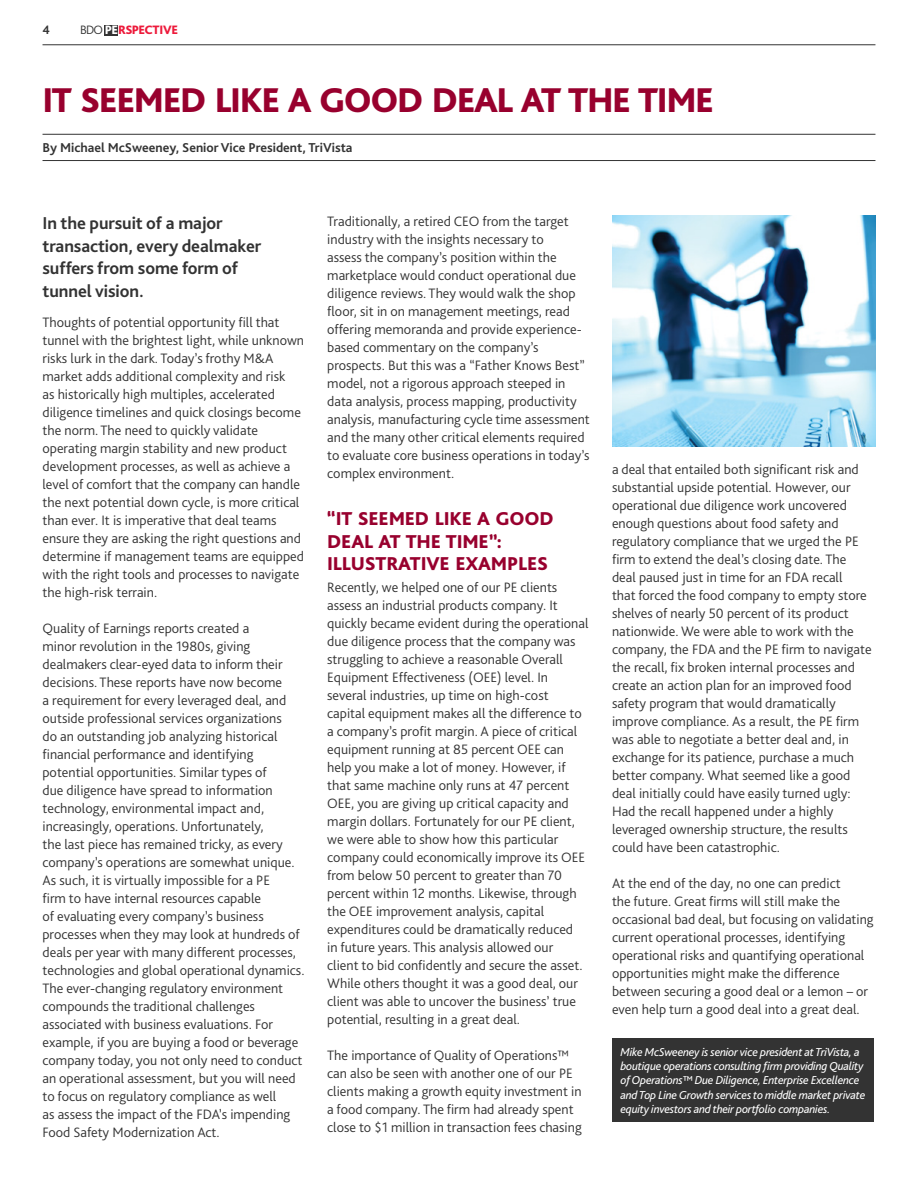
<style>
.page{position:relative;width:918px;height:1188px;background:#fff}
.page>*{position:absolute;margin:0;border:0;box-sizing:border-box;transform-origin:0 0}
.t1{font:800 36px "Bliss Pro";letter-spacing:-.04em;color:#98002e}
.t2{font:800 19.5px/22.5px "Bliss Pro";letter-spacing:-.01em;color:#98002e}
.t3{font:700 18px/22.5px "Bliss Pro";letter-spacing:-.005em;color:#333}
.t4{font:300 14.25px/18px "Bliss Pro";color:#333}
.t5{font:700 13.5px "Bliss Pro";color:#333}
.t6{font:800 12.75px "Bliss Pro";letter-spacing:-.03em;color:#ed1a3b}
.t7{font:700 12.75px "Bliss Pro";color:#333}
.t8{font:italic 12px/14.2px "Bliss Pro";letter-spacing:-.02em;color:#fff}
.s1{font-weight:300;color:#333}
.s2{color:#fff}
</style>
<div class="page">
<div style="left:105px;top:25px;width:13px;height:10px;background:#333"></div>
<hr style="left:43px;top:44px;width:832px;height:1px;background:#333">
<div style="left:612px;top:1038px;width:262px;height:83px;background:#333"></div>
<hr style="left:43px;top:134px;width:832px;height:1px;background:#333">
<hr style="left:43px;top:160px;width:832px;height:1px;background:#333">
<img style="left:612px;top:215px;width:263px;height:231px">
<p class="t7" style="left:43px;top:22px;width:9px">4</p>
<p class="t6" style="left:80px;top:22px;width:99px"><span class="s1">BDO</span> <span class="s2">PE</span>RSPECTIVE</p>
<h1 class="t1" style="left:43px;top:78px;width:673px">IT SEEMED LIKE A GOOD DEAL AT THE TIME</h1>
<p class="t5" style="left:43px;top:139px;width:312px">By Michael McSweeney, Senior Vice President, TriVista</p>
<p class="t3" style="left:43px;top:211px;width:220px">In the pursuit of a major transaction, every dealmaker suffers from some form of tunnel vision.</p>
<p class="t4" style="left:43px;top:313px;width:263px">Thoughts of potential opportunity fill that tunnel with the brightest light, while unknown risks lurk in the dark. Today’s frothy M&amp;A market adds additional complexity and risk<br>as historically high multiples, accelerated diligence timelines and quick closings become the norm. The need to quickly validate operating margin stability and new product development processes, as well as achieve a level of comfort that the company can handle the next potential down cycle, is more critical than ever. It is imperative that deal teams ensure they are asking the right questions and determine if management teams are equipped with the right tools and processes to navigate the high-risk terrain.</p>
<p class="t4" style="left:43px;top:619px;width:264px">Quality of Earnings reports created a<br>minor revolution in the 1980s, giving dealmakers clear-eyed data to inform their decisions. These reports have now become<br>a requirement for every leveraged deal, and outside professional services organizations<br>do an outstanding job analyzing historical financial performance and identifying potential opportunities. Similar types of<br>due diligence have spread to information technology, environmental impact and, increasingly, operations. Unfortunately,<br>the last piece has remained tricky, as every company’s operations are somewhat unique.<br>As such, it is virtually impossible for a PE<br>firm to have internal resources capable<br>of evaluating every company’s business processes when they may look at hundreds of deals per year with many different processes, technologies and global operational dynamics.<br>The ever-changing regulatory environment compounds the traditional challenges associated with business evaluations. For example, if you are buying a food or beverage company today, you not only need to conduct an operational assessment, but you will need to focus on regulatory compliance as well<br>as assess the impact of the FDA’s impending Food Safety Modernization Act.</p>
<p class="t4" style="left:327px;top:212px;width:264px">Traditionally, a retired CEO from the target industry with the insights necessary to<br>assess the company’s position within the marketplace would conduct operational due diligence reviews. They would walk the shop floor, sit in on management meetings, read offering memoranda and provide experience&shy;based commentary on the company’s prospects. But this was a “Father Knows Best” model, not a rigorous approach steeped in data analysis, process mapping, productivity analysis, manufacturing cycle time assessment and the many other critical elements required to evaluate core business operations in today’s complex environment.</p>
<h2 class="t2" style="left:327px;top:507px;width:228px">“IT SEEMED LIKE A GOOD<br>DEAL AT THE TIME”:<br>ILLUSTRATIVE EXAMPLES</h2>
<p class="t4" style="left:327px;top:578px;width:263px">Recently, we helped one of our PE clients assess an industrial products company. It quickly became evident during the operational due diligence process that the company was struggling to achieve a reasonable Overall Equipment Effectiveness (OEE) level. In several industries, up time on high-cost capital equipment makes all the difference to a company’s profit margin. A piece of critical equipment running at 85 percent OEE can help you make a lot of money. However, if that same machine only runs at 47 percent OEE, you are giving up critical capacity and margin dollars. Fortunately for our PE client, we were able to show how this particular company could economically improve its OEE from below 50 percent to greater than 70 percent within 12 months. Likewise, through the OEE improvement analysis, capital expenditures could be dramatically reduced<br>in future years. This analysis allowed our<br>client to bid confidently and secure the asset.<br>While others thought it was a good deal, our client was able to uncover the business’ true potential, resulting in a great deal.</p>
<p class="t4" style="left:327px;top:1046px;width:256px">The importance of Quality of Operations™ can also be seen with another one of our PE clients making a growth equity investment in a food company. The firm had already spent close to $1 million in transaction fees chasing</p>
<p class="t4" style="left:612px;top:460px;width:261px">a deal that entailed both significant risk and substantial upside potential. However, our operational due diligence work uncovered enough questions about food safety and regulatory compliance that we urged the PE firm to extend the deal’s closing date. The deal paused just in time for an FDA recall<br>that forced the food company to empty store shelves of nearly 50 percent of its product nationwide. We were able to work with the company, the FDA and the PE firm to navigate the recall, fix broken internal processes and create an action plan for an improved food safety program that would dramatically improve compliance. As a result, the PE firm was able to negotiate a better deal and, in exchange for its patience, purchase a much better company. What seemed like a good deal initially could have easily turned ugly:<br>Had the recall happened under a highly leveraged ownership structure, the results could have been catastrophic.</p>
<p class="t4" style="left:612px;top:874px;width:263px">At the end of the day, no one can predict<br>the future. Great firms will still make the occasional bad deal, but focusing on validating current operational processes, identifying operational risks and quantifying operational opportunities might make the difference between securing a good deal or a lemon – or even help turn a good deal into a great deal.</p>
<p class="t8" style="left:621px;top:1045px;width:246px">Mike McSweeney is senior vice president at TriVista, a boutique operations consulting firm providing Quality of Operations™ Due Diligence, Enterprise Excellence and Top Line Growth services to middle market private equity investors and their portfolio companies.</p>
</div>
